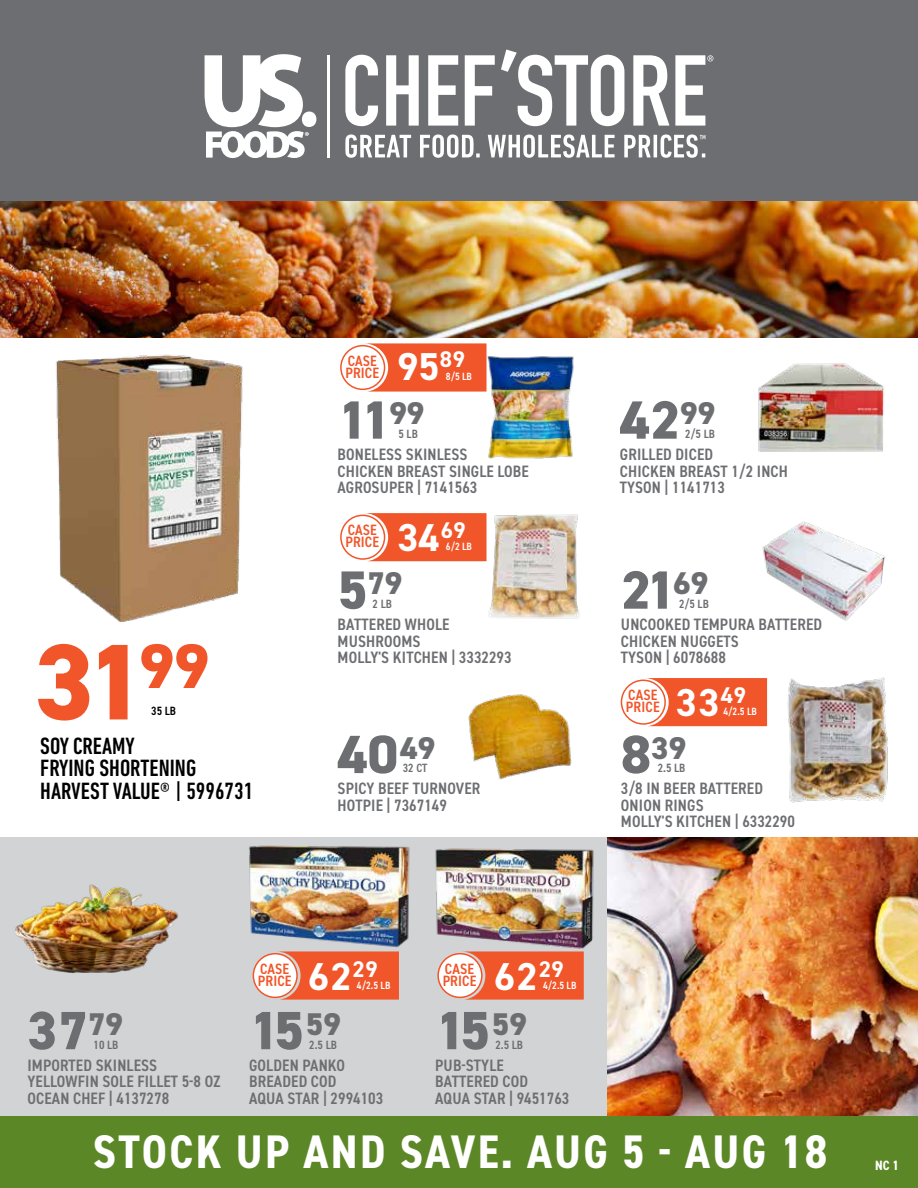
<style>
.page{position:relative;width:918px;height:1188px;background:#fff}
.page>*{position:absolute;margin:0;border:0;box-sizing:border-box;transform-origin:0 0}
.t1{font:800 108px "DIN2014";color:#f1562a}
.t2{font:800 54px "DIN2014";letter-spacing:-.1em;color:#6d6e71}
.t3{font:700 condensed 47.25px "DIN2014";letter-spacing:.05em;color:#fff}
.t4{font:700 39px "DIN2014";letter-spacing:.03em;color:#fff}
.t5{font:800 31.5px "DIN2014";color:#6d6e71}
.t6{font:500 condensed 24px/22.5px "DIN Next LT Pro";color:#000}
.t7{font:600 condensed 16.5px/16.5px "DIN2014";letter-spacing:.01em;color:#6d6e71}
.t8{font:600 condensed 15px/12px "DIN2014";letter-spacing:.01em;color:#f1562a}
.t9{font:700 condensed 13.5px "DIN2014";color:#fff}
.t10{font:600 condensed 12px "DIN2014";letter-spacing:.01em;color:#6d6e71}
.t11{font:600 condensed 12px "DIN2014";color:#000}
.t12{font:600 condensed 10.5px "DIN2014";letter-spacing:.01em;color:#fff}
.s1{font-size:54px}
</style>
<div class="page">
<div style="left:0;top:837px;width:608px;height:281px;background:#d1d3d4"></div>
<img style="left:608px;top:837px;width:310px;height:280px">
<div style="left:0;top:0;width:918px;height:205px;background:#6d6e71"></div>
<svg style="left:345px;top:55px;width:33px;height:71px"></svg>
<svg style="left:386px;top:55px;width:33px;height:71px"></svg>
<svg style="left:428px;top:55px;width:30px;height:71px"></svg>
<svg style="left:465px;top:55px;width:30px;height:71px"></svg>
<svg style="left:501px;top:49px;width:123px;height:77px"></svg>
<svg style="left:633px;top:55px;width:36px;height:71px"></svg>
<svg style="left:675px;top:55px;width:38px;height:71px"></svg>
<hr style="left:328px;top:55px;width:2px;height:103px;background:#fff">
<div style="left:302px;top:112px;width:14px;height:15px;background:#fff;border-radius:50%"></div>
<svg style="left:205px;top:54px;width:104px;height:104px"></svg>
<svg style="left:345px;top:134px;width:66px;height:24px"></svg>
<svg style="left:420px;top:134px;width:60px;height:24px"></svg>
<svg style="left:488px;top:134px;width:127px;height:24px"></svg>
<svg style="left:624px;top:135px;width:27px;height:22px"></svg>
<hr style="left:654px;top:135px;width:3px;height:22px;background:#fff">
<svg style="left:661px;top:134px;width:44px;height:24px"></svg>
<div style="left:0;top:1117px;width:918px;height:71px;background:#5c8727"></div>
<img style="left:0;top:201px;width:918px;height:137px">
<img style="left:56px;top:354px;width:187px;height:267px">
<img style="left:477px;top:514px;width:103px;height:105px">
<img style="left:487px;top:356px;width:87px;height:103px">
<img style="left:468px;top:694px;width:104px;height:86px">
<img style="left:249px;top:845px;width:161px;height:103px">
<img style="left:435px;top:848px;width:159px;height:107px">
<img style="left:15px;top:884px;width:164px;height:90px">
<svg style="left:278px;top:951px;width:121px;height:49px;background:#ef5c32"></svg>
<div style="left:253px;top:954px;width:44px;height:43px;background:#fff;border-radius:50%"></div>
<div style="left:253px;top:953px;width:45px;height:45px;border:2px solid #f1562a;border-radius:50%"></div>
<svg style="left:462px;top:951px;width:122px;height:49px;background:#ef5c32"></svg>
<div style="left:438px;top:954px;width:44px;height:43px;background:#fff;border-radius:50%"></div>
<div style="left:437px;top:953px;width:46px;height:45px;border:2px solid #f1562a;border-radius:50%"></div>
<svg style="left:365px;top:513px;width:122px;height:48px;background:#f15c32"></svg>
<div style="left:341px;top:515px;width:44px;height:44px;background:#fff;border-radius:50%"></div>
<div style="left:340px;top:515px;width:45px;height:45px;border:2px solid #f1562a;border-radius:50%"></div>
<svg style="left:365px;top:343px;width:122px;height:49px;background:#f15f35"></svg>
<div style="left:341px;top:346px;width:44px;height:43px;background:#fff;border-radius:50%"></div>
<div style="left:340px;top:345px;width:45px;height:45px;border:2px solid #f1562a;border-radius:50%"></div>
<div style="left:645px;top:678px;width:122px;height:48px;background:#f1562a"></div>
<div style="left:621px;top:680px;width:44px;height:44px;background:#fff;border-radius:50%"></div>
<div style="left:621px;top:680px;width:45px;height:45px;border:2px solid #f1562a;border-radius:50%"></div>
<img style="left:762px;top:521px;width:124px;height:100px">
<img style="left:758px;top:363px;width:126px;height:89px">
<img style="left:787px;top:677px;width:101px;height:126px">
<h1 class="t1" style="left:35px;top:610px;width:176px">31<sup>99</sup></h1>
<h3 class="t6" style="left:40px;top:734px;width:214px">SOY CREAMY<br>FRYING SHORTENING<br>HARVEST VALUE® | 5996731</h3>
<p class="t11" style="left:151px;top:703px;width:26px">35 LB</p>
<p class="t8" style="left:345px;top:354px;width:35px">CASE<br>PRICE</p>
<h3 class="t4" style="left:397px;top:341px;width:69px">95<sup>89</sup></h3>
<p class="t12" style="left:446px;top:369px;width:28px">8/5 LB</p>
<h2 class="t2" style="left:338px;top:384px;width:89px">11<sup>99</sup></h2>
<p class="t10" style="left:399px;top:426px;width:21px">5 LB</p>
<p class="t7" style="left:338px;top:446px;width:193px">BONELESS SKINLESS<br>CHICKEN BREAST SINGLE LOBE<br>AGROSUPER | 7141563</p>
<p class="t8" style="left:345px;top:524px;width:35px">CASE<br>PRICE</p>
<h3 class="t4" style="left:397px;top:511px;width:70px">34<sup>69</sup></h3>
<p class="t12" style="left:446px;top:539px;width:28px">6/2 LB</p>
<h2 class="t2" style="left:620px;top:384px;width:97px">42<sup>99</sup></h2>
<p class="t10" style="left:685px;top:426px;width:31px">2/5 LB</p>
<p class="t7" style="left:620px;top:446px;width:170px">GRILLED DICED<br>CHICKEN BREAST 1/2 INCH<br>TYSON | 1141713</p>
<h3 class="t5" style="left:338px;top:563px;width:66px"><span class="s1">5</span>79</h3>
<h2 class="t2" style="left:621px;top:554px;width:89px">21<sup>69</sup></h2>
<p class="t10" style="left:373px;top:596px;width:21px">2 LB</p>
<p class="t10" style="left:679px;top:596px;width:31px">2/5 LB</p>
<p class="t7" style="left:338px;top:616px;width:176px">BATTERED WHOLE<br>MUSHROOMS<br>MOLLY'S KITCHEN | 3332293</p>
<p class="t7" style="left:621px;top:616px;width:203px">UNCOOKED TEMPURA BATTERED<br>CHICKEN NUGGETS<br>TYSON | 6078688</p>
<p class="t8" style="left:626px;top:689px;width:35px">CASE<br>PRICE</p>
<h3 class="t4" style="left:676px;top:676px;width:72px">33<sup>49</sup></h3>
<p class="t12" style="left:723px;top:705px;width:35px">4/2.5 LB</p>
<h2 class="t2" style="left:338px;top:719px;width:99px">40<sup>49</sup></h2>
<h3 class="t5" style="left:621px;top:727px;width:67px"><span class="s1">8</span>39</h3>
<p class="t10" style="left:403px;top:760px;width:26px">32 CT</p>
<p class="t10" style="left:658px;top:760px;width:29px">2.5 LB</p>
<p class="t7" style="left:338px;top:780px;width:144px">SPICY BEEF TURNOVER<br>HOTPIE | 7367149</p>
<p class="t7" style="left:621px;top:780px;width:176px">3/8 IN BEER BATTERED<br>ONION RINGS<br>MOLLY'S KITCHEN | 6332290</p>
<h3 class="t4" style="left:308px;top:951px;width:71px">62<sup>29</sup></h3>
<h3 class="t4" style="left:494px;top:951px;width:71px">62<sup>29</sup></h3>
<p class="t8" style="left:258px;top:962px;width:35px">CASE<br>PRICE</p>
<p class="t8" style="left:443px;top:962px;width:35px">CASE<br>PRICE</p>
<p class="t12" style="left:357px;top:979px;width:35px">4/2.5 LB</p>
<p class="t12" style="left:543px;top:979px;width:35px">4/2.5 LB</p>
<h2 class="t2" style="left:27px;top:995px;width:97px">37<sup>79</sup></h2>
<h2 class="t2" style="left:249px;top:995px;width:93px">15<sup>59</sup></h2>
<h2 class="t2" style="left:435px;top:995px;width:93px">15<sup>59</sup></h2>
<p class="t10" style="left:94px;top:1036px;width:26px">10 LB</p>
<p class="t10" style="left:309px;top:1036px;width:29px">2.5 LB</p>
<p class="t10" style="left:495px;top:1036px;width:29px">2.5 LB</p>
<p class="t7" style="left:27px;top:1056px;width:195px">IMPORTED SKINLESS<br>YELLOWFIN SOLE FILLET 5-8 OZ<br>OCEAN CHEF | 4137278</p>
<p class="t7" style="left:249px;top:1056px;width:136px">GOLDEN PANKO<br>BREADED COD<br>AQUA STAR | 2994103</p>
<p class="t7" style="left:435px;top:1056px;width:136px">PUB-STYLE<br>BATTERED COD<br>AQUA STAR | 9451763</p>
<h3 class="t3" style="left:93px;top:1120px;width:736px">STOCK UP AND SAVE. AUG 5 - AUG 18</h3>
<p class="t9" style="left:875px;top:1156px;width:26px">NC 1</p>
</div>
